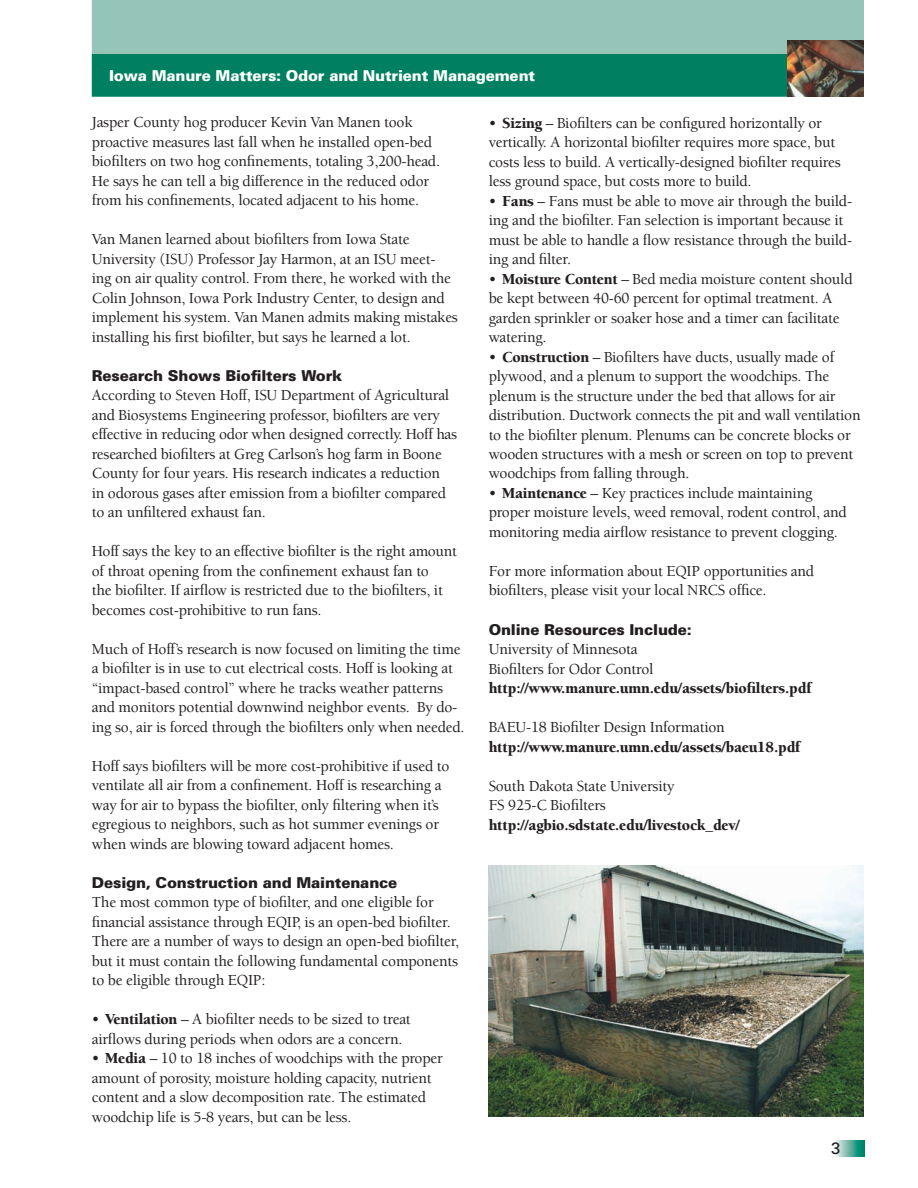
<style>
.page{position:relative;width:918px;height:1188px;background:#fff}
.page>*{position:absolute;margin:0;border:0;box-sizing:border-box;transform-origin:0 0}
.t1{font:16.5px "Univers";color:#231f20}
.body_text{font:500 15.75px/19.5px "Berkeley";letter-spacing:-.015em;color:#231f20}
.body_text-2{font:900 15.75px "Berkeley";letter-spacing:-.015em;color:#231f20}
.subhead{font:900 15px "Univers";letter-spacing:-.01em;color:#231f20}
.t2{font:900 15px "Univers";letter-spacing:-.01em;color:#fff}
.s1{font-weight:900}
</style>
<div class="page">
<svg style="left:835px;top:1140px;width:29px;height:17px"></svg>
<div style="left:92px;top:0;width:772px;height:54px;background:#95c5b9"></div>
<div style="left:92px;top:54px;width:772px;height:43px;background:#008061;border:2px solid #008061"></div>
<img style="left:787px;top:40px;width:77px;height:57px">
<img style="left:489px;top:865px;width:375px;height:251px">
<p class="t2" style="left:109px;top:67px;width:428px">Iowa Manure Matters: Odor and Nutrient Management</p>
<p class="body_text" style="left:92px;top:113px;width:322px">Jasper County hog producer Kevin Van Manen took</p>
<p class="body_text" style="left:92px;top:133px;width:342px">proactive measures last fall when he installed open-bed</p>
<p class="body_text" style="left:92px;top:152px;width:350px">biofilters on two hog confinements, totaling 3,200-head.</p>
<p class="body_text" style="left:92px;top:172px;width:339px">He says he can tell a big difference in the reduced odor</p>
<p class="body_text" style="left:92px;top:191px;width:329px">from his confinements, located adjacent to his home.</p>
<p class="body_text" style="left:92px;top:230px;width:319px">Van Manen learned about biofilters from Iowa State</p>
<p class="body_text" style="left:92px;top:250px;width:368px">University (ISU) Professor Jay Harmon, at an ISU meet&shy;ing on air quality control. From there, he worked with the Colin Johnson, Iowa Pork Industry Center, to design and implement his system. Van Manen admits making mistakes installing his first biofilter, but says he learned a lot.</p>
<p class="subhead" style="left:92px;top:366px;width:252px">Research Shows Biofilters Work</p>
<p class="body_text" style="left:92px;top:386px;width:367px">According to Steven Hoff, ISU Department of Agricultural and Biosystems Engineering professor, biofilters are very effective in reducing odor when designed correctly. Hoff has researched biofilters at Greg Carlson’s hog farm in Boone County for four years. His research indicates a reduction</p>
<p class="body_text" style="left:92px;top:484px;width:356px">in odorous gases after emission from a biofilter compared</p>
<p class="body_text" style="left:92px;top:503px;width:176px">to an unfiltered exhaust fan.</p>
<p class="body_text" style="left:92px;top:542px;width:367px">Hoff says the key to an effective biofilter is the right amount of throat opening from the confinement exhaust fan to</p>
<p class="body_text" style="left:92px;top:581px;width:353px">the biofilter. If airflow is restricted due to the biofilters, it becomes cost-prohibitive to run fans.</p>
<p class="body_text" style="left:92px;top:640px;width:374px">Much of Hoff’s research is now focused on limiting the time a biofilter is in use to cut electrical costs. Hoff is looking at “impact-based control” where he tracks weather patterns and monitors potential downwind neighbor events. By do&shy;ing so, air is forced through the biofilters only when needed.</p>
<p class="body_text" style="left:92px;top:757px;width:359px">Hoff says biofilters will be more cost-prohibitive if used to ventilate all air from a confinement. Hoff is researching a way for air to bypass the biofilter, only filtering when it’s egregious to neighbors, such as hot summer evenings or when winds are blowing toward adjacent homes.</p>
<p class="subhead" style="left:92px;top:873px;width:307px">Design, Construction and Maintenance</p>
<p class="body_text" style="left:92px;top:893px;width:369px">The most common type of biofilter, and one eligible for financial assistance through EQIP, is an open-bed biofilter.<br>There are a number of ways to design an open-bed biofilter, but it must contain the following fundamental components to be eligible through EQIP:</p>
<p class="body_text" style="left:92px;top:1010px;width:321px">• <span class="s1">Ventilation</span> – A biofilter needs to be sized to treat</p>
<p class="body_text" style="left:92px;top:1030px;width:312px">airflows during periods when odors are a concern.</p>
<p class="body_text" style="left:92px;top:1049px;width:353px">• <span class="s1">Media</span> – 10 to 18 inches of woodchips with the proper amount of porosity, moisture holding capacity, nutrient</p>
<p class="body_text" style="left:92px;top:1088px;width:336px">content and a slow decomposition rate. The estimated woodchip life is 5-8 years, but can be less.</p>
<p class="body_text" style="left:489px;top:113px;width:335px">• <span class="s1">Sizing</span> – Biofilters can be configured horizontally or</p>
<p class="body_text" style="left:489px;top:133px;width:353px">vertically. A horizontal biofilter requires more space, but costs less to build. A vertically-designed biofilter requires less ground space, but costs more to build.</p>
<p class="body_text" style="left:489px;top:191px;width:365px">• <span class="s1">Fans</span> – Fans must be able to move air through the build&shy;ing and the biofilter. Fan selection is important because it must be able to handle a flow resistance through the build&shy;ing and filter.</p>
<p class="body_text" style="left:489px;top:269px;width:365px">• <span class="s1">Moisture Content</span> – Bed media moisture content should be kept between 40-60 percent for optimal treatment. A garden sprinkler or soaker hose and a timer can facilitate watering.</p>
<p class="body_text" style="left:489px;top:347px;width:373px">• <span class="s1">Construction</span> – Biofilters have ducts, usually made of plywood, and a plenum to support the woodchips. The plenum is the structure under the bed that allows for air distribution. Ductwork connects the pit and wall ventilation to the biofilter plenum. Plenums can be concrete blocks or wooden structures with a mesh or screen on top to prevent woodchips from falling through.</p>
<p class="body_text" style="left:489px;top:484px;width:325px">• <span class="s1">Maintenance</span> – Key practices include maintaining</p>
<p class="body_text" style="left:489px;top:503px;width:360px">proper moisture levels, weed removal, rodent control, and monitoring media airflow resistance to prevent clogging.</p>
<p class="body_text" style="left:489px;top:562px;width:327px">For more information about EQIP opportunities and</p>
<p class="body_text" style="left:489px;top:581px;width:279px">biofilters, please visit your local NRCS office.</p>
<p class="subhead" style="left:489px;top:620px;width:205px">Online Resources Include:</p>
<p class="body_text" style="left:489px;top:640px;width:150px">University of Minnesota</p>
<p class="body_text" style="left:489px;top:659px;width:166px">Biofilters for Odor Control</p>
<p class="body_text-2" style="left:489px;top:680px;width:324px">http://www.manure.umn.edu/assets/biofilters.pdf</p>
<p class="body_text" style="left:489px;top:718px;width:238px">BAEU-18 Biofilter Design Information</p>
<p class="body_text-2" style="left:489px;top:738px;width:313px">http://www.manure.umn.edu/assets/baeu18.pdf</p>
<p class="body_text" style="left:489px;top:776px;width:187px">South Dakota State University</p>
<p class="body_text" style="left:489px;top:796px;width:119px">FS 925-C Biofilters</p>
<p class="body_text-2" style="left:489px;top:816px;width:253px">http://agbio.sdstate.edu/livestock_dev/</p>
<p class="t1" style="left:831px;top:1139px;width:11px">3</p>
</div>
